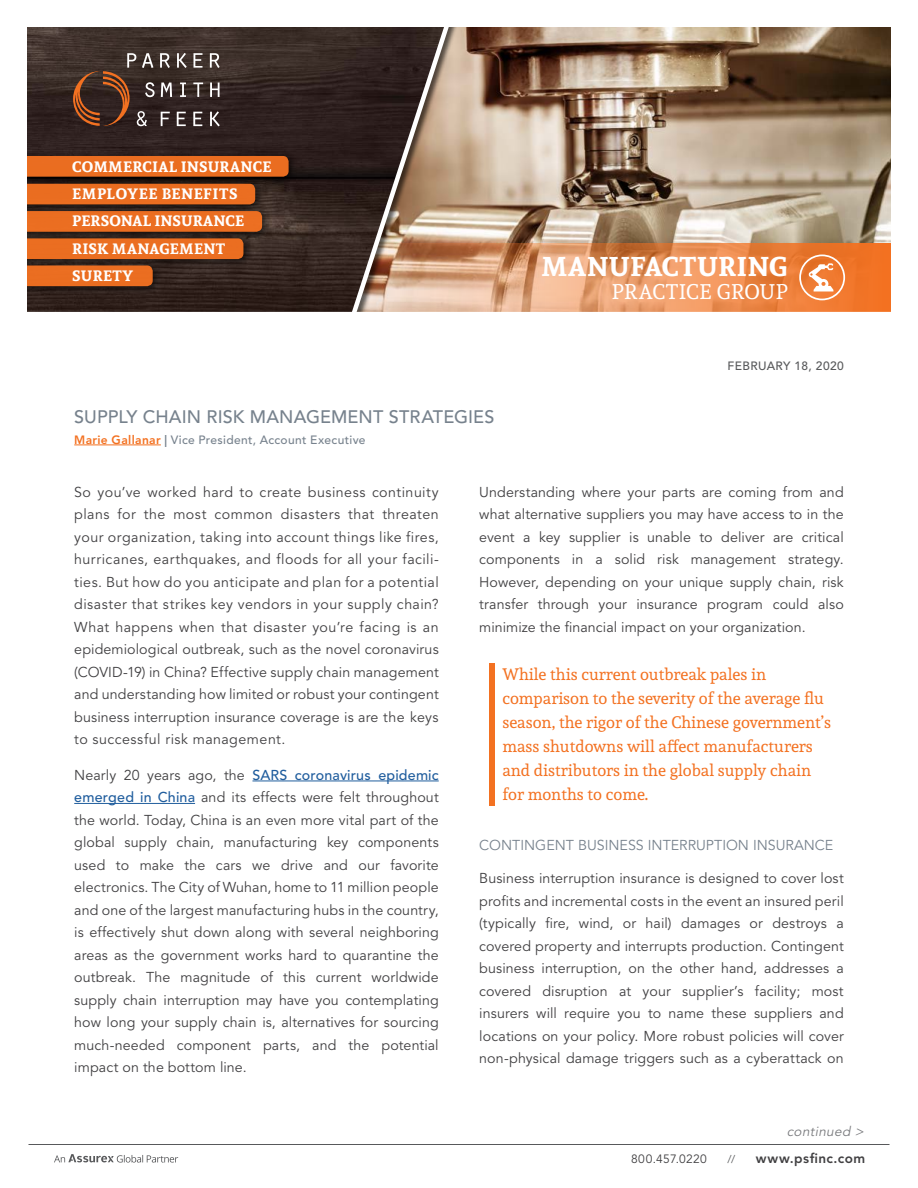
<style>
.page{position:relative;width:918px;height:1188px;background:#fff}
.page>*{position:absolute;margin:0;border:0;box-sizing:border-box;transform-origin:0 0}
.t1{font:700 27px "Andada";letter-spacing:.01em;color:#fff}
.t2{font:21px "Andada";letter-spacing:.01em;color:#fff}
.t3{font:500 18px "Avenir LT Std";letter-spacing:.005em;color:#77828d}
.t4{font:16.5px/24px "Andada";color:#f37121}
.t5{font:700 15px/27.3px "Andada";letter-spacing:.015em;color:#fff}
.t6{font:14.25px/22.5px "Avenir LT Std";letter-spacing:.01em;color:#414042;text-align:justify}
.t7{font:14.25px "Avenir LT Std";color:#77828d}
.t8{font:800 13.5px "Avenir LT Std";letter-spacing:.04em;color:#414042}
.t9{font:italic 13.5px "Avenir LT Std";color:#797a7d}
.t10{font:500 12px "Avenir LT Std";letter-spacing:.03em;color:#77828d}
.t11{font:500 12px "Avenir LT Std";letter-spacing:.03em;color:#58595b}
.t12{font:12px "Avenir LT Std";letter-spacing:.03em;color:#414042}
.t13{font:11.25px "Avenir LT Std";color:#58595b}
.s1{font-weight:800;color:#f37121}
.s2{font-weight:800}
.s3{font-weight:500;color:#215e9e}
</style>
<div class="page">
<hr style="left:28px;top:1144px;width:862px;height:1px;background:#58595b">
<svg style="left:54px;top:1154px;width:124px;height:9px"></svg>
<hr style="left:74px;top:445px;width:87px;height:1px;background:#f37121">
<hr style="left:252px;top:781px;width:187px;height:1px;background:#215e9e">
<hr style="left:74px;top:803px;width:121px;height:1px;background:#215e9e">
<div style="left:489px;top:663px;width:5px;height:143px;background:#f37121"></div>
<img style="left:27px;top:27px;width:864px;height:285px">
<p class="t5" style="left:72px;top:152px;width:201px">COMMERCIAL INSURANCE<br>EMPLOYEE BENEFITS<br>PERSONAL INSURANCE<br>RISK MANAGEMENT<br>SURETY</p>
<p class="t3" style="left:74px;top:406px;width:422px">SUPPLY CHAIN RISK MANAGEMENT STRATEGIES</p>
<p class="t10" style="left:74px;top:433px;width:293px"><span class="s1">Marie Gallanar</span> <span class="s2">|</span> Vice President, Account Executive</p>
<h1 class="t1" style="left:541px;top:248px;width:248px">MANUFACTURING</h1>
<h2 class="t2" style="left:612px;top:278px;width:178px">PRACTICE GROUP</h2>
<p class="t11" style="left:727px;top:359px;width:118px">FEBRUARY 18, 2020</p>
<p class="t6" style="left:74px;top:481px;width:366px">So you’ve worked hard to create business continuity plans for the most common disasters that threaten your organization, taking into account things like fires, hurricanes, earthquakes, and floods for all your facili&shy;ties. But how do you anticipate and plan for a potential disaster that strikes key vendors in your supply chain?<br>What happens when that disaster you’re facing is an epidemiological outbreak, such as the novel coronavirus (COVID-19) in China? Effective supply chain management and understanding how limited or robust your contingent business interruption insurance coverage is are the keys to successful risk management.</p>
<p class="t6" style="left:74px;top:764px;width:366px">Nearly 20 years ago, the <span class="s3">SARS coronavirus epidemic emerged in China</span> and its effects were felt throughout the world. Today, China is an even more vital part of the global supply chain, manufacturing key components used to make the cars we drive and our favorite electronics. The City of Wuhan, home to 11 million people and one of the largest manufacturing hubs in the country, is effectively shut down along with several neighboring areas as the government works hard to quarantine the outbreak. The magnitude of this current worldwide supply chain interruption may have you contemplating how long your supply chain is, alternatives for sourcing much-needed component parts, and the potential impact on the bottom line.</p>
<p class="t6" style="left:479px;top:481px;width:366px">Understanding where your parts are coming from and what alternative suppliers you may have access to in the event a key supplier is unable to deliver are critical components in a solid risk management strategy.<br>However, depending on your unique supply chain, risk transfer through your insurance program could also minimize the financial impact on your organization.</p>
<p class="t4" style="left:502px;top:662px;width:330px">While this current outbreak pales in comparison to the severity of the average flu season, the rigor of the Chinese government’s mass shutdowns will affect manufacturers and distributors in the global supply chain for months to come.</p>
<p class="t7" style="left:479px;top:837px;width:356px">CONTINGENT BUSINESS INTERRUPTION INSURANCE</p>
<p class="t6" style="left:479px;top:868px;width:366px">Business interruption insurance is designed to cover lost profits and incremental costs in the event an insured peril (typically fire, wind, or hail) damages or destroys a covered property and interrupts production. Contingent business interruption, on the other hand, addresses a covered disruption at your supplier’s facility; most insurers will require you to name these suppliers and locations on your policy. More robust policies will cover non-physical damage triggers such as a cyberattack on</p>
<p class="t9" style="left:787px;top:1123px;width:81px">continued &gt;</p>
<p class="t12" style="left:631px;top:1152px;width:77px">800.457.0220</p>
<p class="t13" style="left:727px;top:1152px;width:9px">//</p>
<p class="t8" style="left:756px;top:1150px;width:111px">www.psfinc.com</p>
</div>
